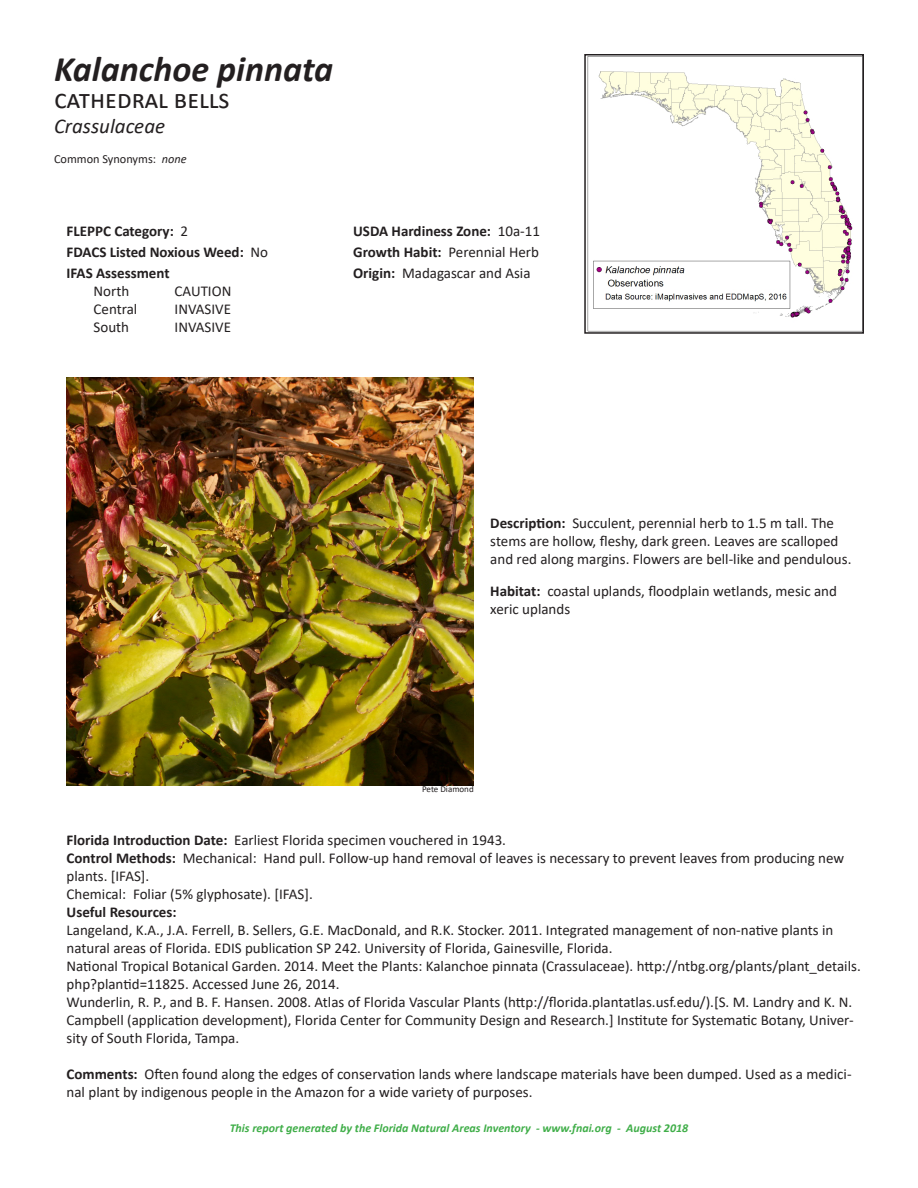
<style>
.page{position:relative;width:918px;height:1188px;background:#fff}
.page>*{position:absolute;margin:0;border:0;box-sizing:border-box;transform-origin:0 0}
.sci_name{font:italic 700 36px "Calibri";color:#231f20}
.sci_name-2{font:27px "Calibri";color:#231f20}
.sci_name-3{font:italic 21px "Calibri";color:#231f20}
.t1{font:15px/18px "Calibri";color:#231f20}
.t2{font:700 15px "Calibri";color:#231f20}
.sci_name-4{font:12.3px "Calibri";color:#231f20}
.t3{font:italic 700 12px "Calibri";color:#40ae49}
.t4{font:9px "Calibri";color:#231f20}
.s1{font-style:italic}
.s2{font-weight:400}
.s3{font-weight:700}
</style>
<div class="page">
<img style="left:587px;top:57px;width:274px;height:274px">
<div style="left:584px;top:54px;width:280px;height:280px;border:2px solid #231f20"></div>
<img style="left:67px;top:378px;width:407px;height:407px">
<p class="sci_name" style="left:54px;top:44px;width:281px">Kalanchoe pinnata</p>
<p class="sci_name-2" style="left:54px;top:80px;width:177px">cathedral bells</p>
<p class="sci_name-3" style="left:54px;top:112px;width:113px">Crassulaceae</p>
<p class="sci_name-4" style="left:54px;top:150px;width:134px">Common Synonyms: <span class="s1">none</span></p>
<p class="t2" style="left:67px;top:221px;width:123px">FLEPPC Category: <span class="s2">2</span></p>
<p class="t2" style="left:67px;top:242px;width:203px">FDACS Listed Noxious Weed: <span class="s2">No</span></p>
<p class="t2" style="left:67px;top:263px;width:105px">IFAS Assessment</p>
<p class="t1" style="left:94px;top:282px;width:37px">North</p>
<p class="t1" style="left:175px;top:282px;width:58px">CAUTION</p>
<p class="t1" style="left:94px;top:300px;width:45px">Central</p>
<p class="t1" style="left:175px;top:300px;width:58px">INVASIVE</p>
<p class="t1" style="left:94px;top:318px;width:37px">South</p>
<p class="t1" style="left:175px;top:318px;width:58px">INVASIVE</p>
<p class="t2" style="left:353px;top:221px;width:188px">USDA Hardiness Zone: <span class="s2">10a-11</span></p>
<p class="t1" style="left:353px;top:243px;width:187px"><span class="s3">Growth Habit:</span> Perennial Herb</p>
<p class="t1" style="left:353px;top:264px;width:179px"><span class="s3">Origin:</span> Madagascar and Asia</p>
<p class="t1" style="left:490px;top:514px;width:363px"><span class="s3">Description:</span> Succulent, perennial herb to 1.5 m tall. The stems are hollow, fleshy, dark green. Leaves are scalloped and red along margins. Flowers are bell-like and pendulous.</p>
<p class="t1" style="left:490px;top:581px;width:348px"><span class="s3">Habitat:</span> coastal uplands, floodplain wetlands, mesic and xeric uplands</p>
<p class="t4" style="left:422px;top:783px;width:53px">Pete Diamond</p>
<p class="t1" style="left:67px;top:831px;width:441px"><span class="s3">Florida Introduction Date:</span> Earliest Florida specimen vouchered in 1943.</p>
<p class="t1" style="left:67px;top:849px;width:779px"><span class="s3">Control Methods:</span> Mechanical: Hand pull. Follow-up hand removal of leaves is necessary to prevent leaves from producing new plants. [IFAS].</p>
<p class="t1" style="left:67px;top:885px;width:248px">Chemical: Foliar (5% glyphosate). [IFAS].</p>
<p class="t2" style="left:67px;top:902px;width:112px">Useful Resources:</p>
<p class="t1" style="left:67px;top:921px;width:768px">Langeland, K.A., J.A. Ferrell, B. Sellers, G.E. MacDonald, and R.K. Stocker. 2011. Integrated management of non-native plants in natural areas of Florida. EDIS publication SP 242. University of Florida, Gainesville, Florida.</p>
<p class="t1" style="left:67px;top:957px;width:796px">National Tropical Botanical Garden. 2014. Meet the Plants: Kalanchoe pinnata (Crassulaceae). http://ntbg.org/plants/plant_details. php?plantid=11825. Accessed June 26, 2014.</p>
<p class="t1" style="left:67px;top:993px;width:789px;text-align:justify">Wunderlin, R. P., and B. F. Hansen. 2008. Atlas of Florida Vascular Plants (http://florida.plantatlas.usf.edu/).[S. M. Landry and K. N.<br>Campbell (application development), Florida Center for Community Design and Research.] Institute for Systematic Botany, Univer&shy;sity of South Florida, Tampa.</p>
<p class="t1" style="left:67px;top:1065px;width:787px"><span class="s3">Comments:</span> Often found along the edges of conservation lands where landscape materials have been dumped. Used as a medici&shy;nal plant by indigenous people in the Amazon for a wide variety of purposes.</p>
<p class="t3" style="left:230px;top:1119px;width:460px">This report generated by the Florida Natural Areas Inventory - www.fnai.org - August 2018</p>
</div>
